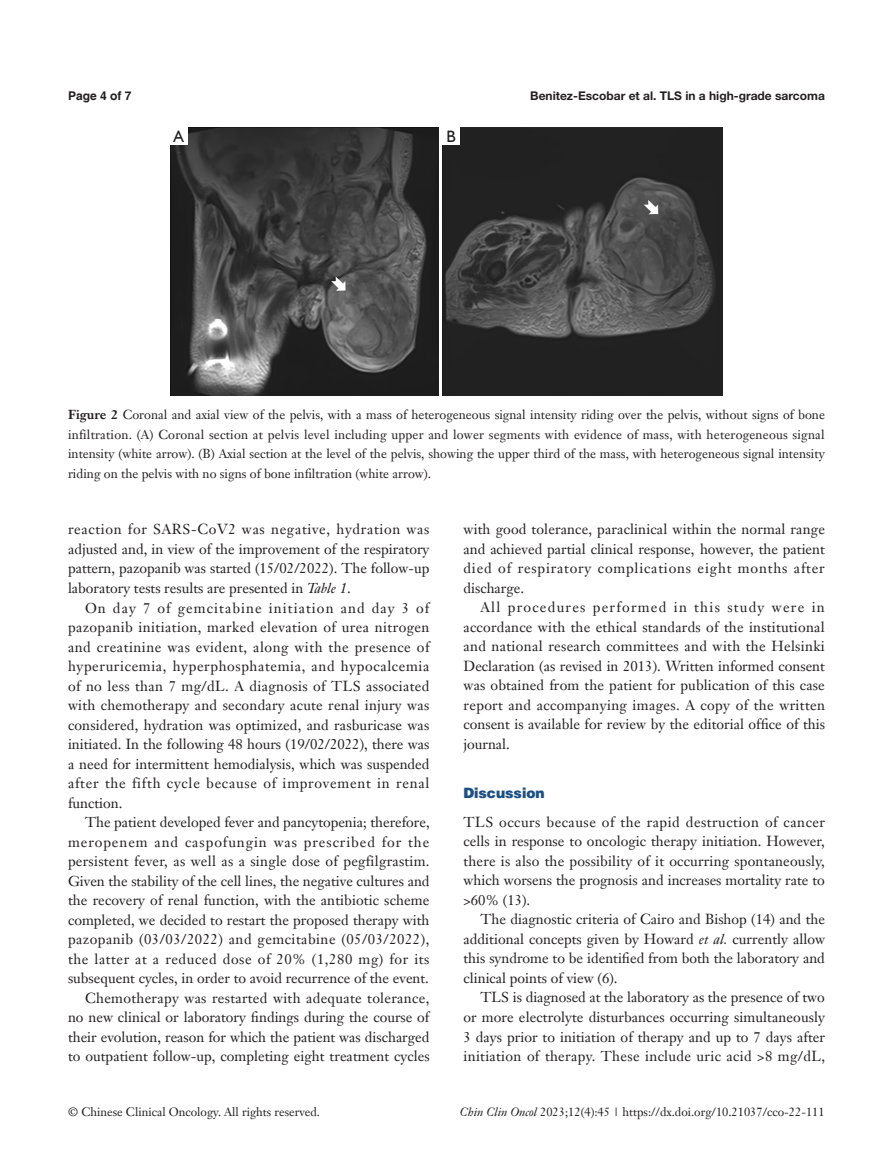
<style>
.page{position:relative;width:893px;height:1170px;background:#fff}
.page>*{position:absolute;margin:0;border:0;box-sizing:border-box;transform-origin:0 0}
.t1{font:16.5px "Humanist 521 BT";color:#231f20}
.t2{font:14.25px/19.5px "Janson Text LT";color:#231f20;text-align:justify}
.t3{font:900 14.25px "Helvetica";color:#1c5085}
.t4{font:12.75px/19.5px "Janson Text LT";color:#231f20;text-align:justify}
.t5{font:12px "Janson Text LT";color:#231f20}
.t6{font:700 12px "Helvetica Neue LT Pro";color:#231f20}
.t7{font:700 12px "Helvetica";color:#231f20}
.s1{font-weight:700}
.s2{font-style:italic}
</style>
<div class="page">
<img style="left:170px;top:128px;width:268px;height:267px">
<img style="left:443px;top:128px;width:280px;height:267px">
<div style="left:170px;top:128px;width:17px;height:17px;background:#fff"></div>
<div style="left:443px;top:128px;width:17px;height:17px;background:#fff"></div>
<p class="t7" style="left:68px;top:88px;width:65px">Page 4 of 7</p>
<p class="t6" style="left:530px;top:88px;width:296px">Benitez-Escobar et al. TLS in a high-grade sarcoma</p>
<p class="t1" style="left:174px;top:126px;width:12px">A</p>
<p class="t1" style="left:446px;top:126px;width:11px">B</p>
<p class="t4" style="left:68px;top:405px;width:758px"><span class="s1">Figure 2</span> Coronal and axial view of the pelvis, with a mass of heterogeneous signal intensity riding over the pelvis, without signs of bone infiltration. (A) Coronal section at pelvis level including upper and lower segments with evidence of mass, with heterogeneous signal intensity (white arrow). (B) Axial section at the level of the pelvis, showing the upper third of the mass, with heterogeneous signal intensity riding on the pelvis with no signs of bone infiltration (white arrow).</p>
<p class="t2" style="left:68px;top:519px;width:363px">reaction for SARS-CoV2 was negative, hydration was adjusted and, in view of the improvement of the respiratory pattern, pazopanib was started (15/02/2022). The follow-up laboratory tests results are presented in <span class="s2">Table 1</span>.</p>
<p class="t2" style="left:68px;top:597px;width:363px;text-indent:17px">On day 7 of gemcitabine initiation and day 3 of pazopanib initiation, marked elevation of urea nitrogen and creatinine was evident, along with the presence of hyperuricemia, hyperphosphatemia, and hypocalcemia of no less than 7 mg/dL. A diagnosis of TLS associated with chemotherapy and secondary acute renal injury was considered, hydration was optimized, and rasburicase was initiated. In the following 48 hours (19/02/2022), there was a need for intermittent hemodialysis, which was suspended after the fifth cycle because of improvement in renal function.</p>
<p class="t2" style="left:68px;top:812px;width:363px;text-align:right">The patient developed fever and pancytopenia; therefore, meropenem and caspofungin was prescribed for the persistent fever, as well as a single dose of pegfilgrastim.<br>Given the stability of the cell lines, the negative cultures and the recovery of renal function, with the antibiotic scheme completed, we decided to restart the proposed therapy with pazopanib (03/03/2022) and gemcitabine (05/03/2022), the latter at a reduced dose of 20% (1,280 mg) for its subsequent cycles, in order to avoid recurrence of the event.<br>Chemotherapy was restarted with adequate tolerance, no new clinical or laboratory findings during the course of their evolution, reason for which the patient was discharged to outpatient follow-up, completing eight treatment cycles</p>
<p class="t2" style="left:463px;top:519px;width:363px">with good tolerance, paraclinical within the normal range and achieved partial clinical response, however, the patient died of respiratory complications eight months after discharge.</p>
<p class="t2" style="left:463px;top:597px;width:363px;text-indent:17px">All procedures performed in this study were in accordance with the ethical standards of the institutional and national research committees and with the Helsinki Declaration (as revised in 2013). Written informed consent was obtained from the patient for publication of this case report and accompanying images. A copy of the written consent is available for review by the editorial office of this journal.</p>
<p class="t3" style="left:463px;top:783px;width:83px">Discussion</p>
<p class="t2" style="left:463px;top:812px;width:363px">TLS occurs because of the rapid destruction of cancer cells in response to oncologic therapy initiation. However, there is also the possibility of it occurring spontaneously, which worsens the prognosis and increases mortality rate to &gt;60% (13).</p>
<p class="t2" style="left:463px;top:909px;width:363px;text-indent:17px">The diagnostic criteria of Cairo and Bishop (14) and the additional concepts given by Howard <span class="s2">et al.</span> currently allow this syndrome to be identified from both the laboratory and clinical points of view (6).</p>
<p class="t2" style="left:463px;top:987px;width:363px;text-indent:17px">TLS is diagnosed at the laboratory as the presence of two or more electrolyte disturbances occurring simultaneously 3 days prior to initiation of therapy and up to 7 days after initiation of therapy. These include uric acid &gt;8 mg/dL,</p>
<p class="t5" style="left:68px;top:1104px;width:253px">© Chinese Clinical Oncology. All rights reserved.</p>
<p class="t5" style="left:460px;top:1104px;width:366px"><span class="s2">Chin Clin Oncol</span> 2023;12(4):45 | https://dx.doi.org/10.21037/cco-22-111</p>
</div>
